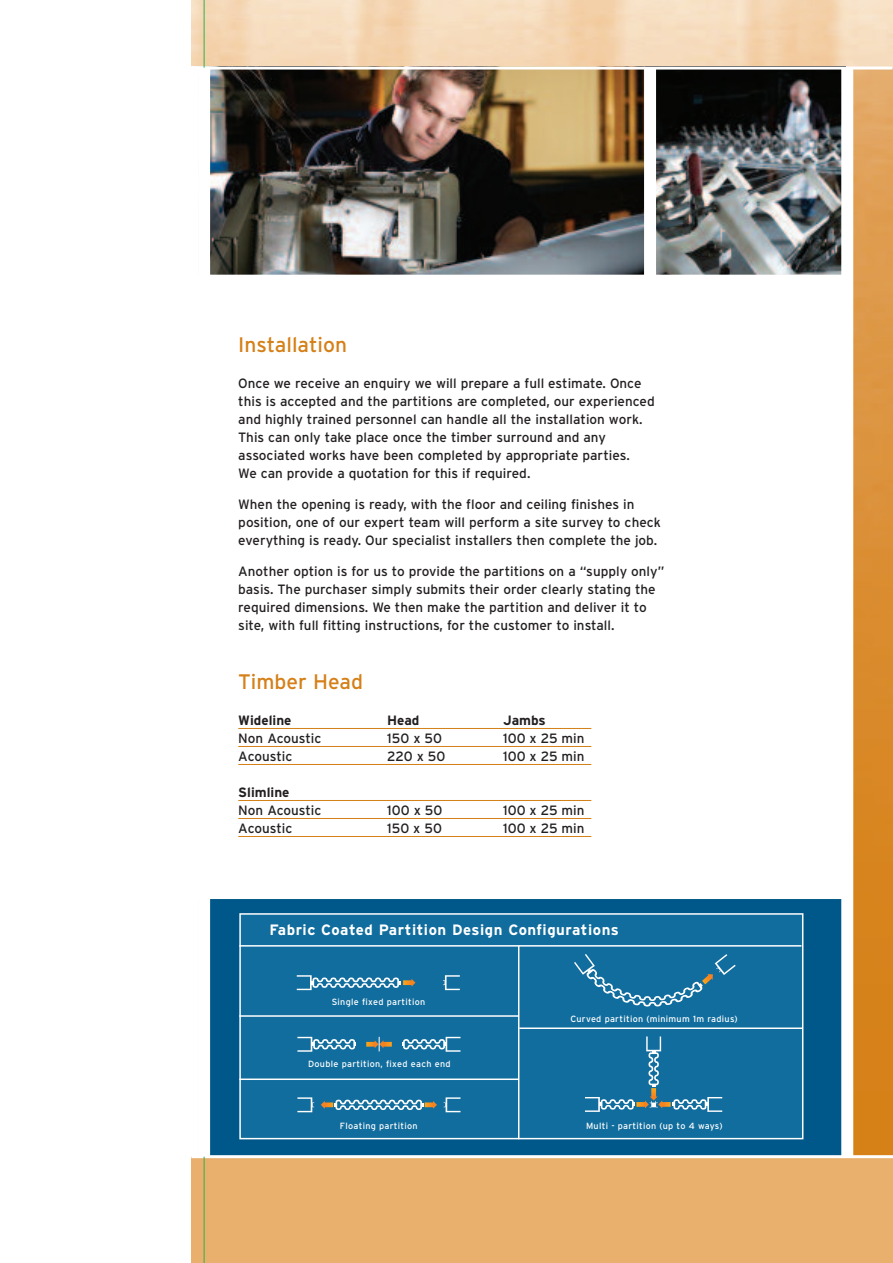
<style>
.page{position:relative;width:893px;height:1263px;background:#fff}
.page>*{position:absolute;margin:0;border:0;box-sizing:border-box;transform-origin:0 0}
.t1{font:21px "Interstate";color:#d58018}
.t2{font:700 15px "Interstate";letter-spacing:.035em;color:#fff}
.t3{font:13.5px/18px "Interstate";color:#231f20}
.t4{font:700 13.5px "Interstate";color:#231f20}
.t5{font:9px "Interstate";letter-spacing:.035em;color:#fff}
</style>
<div class="page">
<img style="left:191px;top:0;width:702px;height:1263px">
<img style="left:853px;top:69px;width:40px;height:1086px">
<div style="left:206px;top:894px;width:641px;height:263px;background:#005789"></div>
<div style="left:240px;top:914px;width:563px;height:224px;background:#116d9d"></div>
<div style="left:239px;top:913px;width:564px;height:226px;border:2px solid #fff"></div>
<div style="left:191px;top:283px;width:657px;height:611px;background:#fff"></div>
<hr style="left:238px;top:728px;width:353px;height:1px;background:#d58018">
<hr style="left:238px;top:746px;width:353px;height:1px;background:#d58018">
<hr style="left:238px;top:764px;width:353px;height:1px;background:#d58018">
<hr style="left:238px;top:800px;width:353px;height:1px;background:#d58018">
<hr style="left:238px;top:818px;width:353px;height:1px;background:#d58018">
<hr style="left:238px;top:836px;width:353px;height:1px;background:#d58018">
<hr style="left:518px;top:946px;width:1px;height:193px;background:#fff">
<hr style="left:239px;top:1078px;width:280px;height:2px;background:#fff">
<hr style="left:519px;top:1027px;width:283px;height:2px;background:#fff">
<hr style="left:239px;top:1015px;width:280px;height:2px;background:#fff">
<hr style="left:239px;top:945px;width:562px;height:1px;background:#fff">
<svg style="left:443px;top:975px;width:17px;height:15px"></svg>
<svg style="left:297px;top:975px;width:118px;height:15px"></svg>
<svg style="left:297px;top:1037px;width:59px;height:15px"></svg>
<svg style="left:402px;top:1037px;width:58px;height:15px"></svg>
<svg style="left:366px;top:1037px;width:26px;height:14px"></svg>
<svg style="left:297px;top:1097px;width:17px;height:15px"></svg>
<svg style="left:444px;top:1097px;width:16px;height:15px"></svg>
<svg style="left:321px;top:1100px;width:116px;height:10px"></svg>
<svg style="left:585px;top:1036px;width:137px;height:76px"></svg>
<svg style="left:574px;top:954px;width:162px;height:52px"></svg>
<img style="left:210px;top:70px;width:434px;height:205px">
<img style="left:656px;top:70px;width:185px;height:205px">
<div style="left:644px;top:68px;width:12px;height:216px;background:#fff"></div>
<div style="left:120px;top:887px;width:731px;height:12px;background:#fff"></div>
<div style="left:54px;top:275px;width:797px;height:12px;background:#fff"></div>
<hr style="left:191px;top:67px;width:701px;height:3px;background:#fff">
<hr style="left:191px;top:1155px;width:702px;height:3px;background:#fff">
<div style="left:841px;top:68px;width:12px;height:1089px;background:#fff"></div>
<hr style="left:204px;top:0;width:1px;height:1263px;background:#30b24a">
<div style="left:198px;top:68px;width:12px;height:1089px;background:#fff"></div>
<div style="left:187px;top:68px;width:12px;height:1089px;background:#fff"></div>
<h1 class="t1" style="left:238px;top:333px;width:110px">Installation</h1>
<p class="t3" style="left:238px;top:374px;width:418px">Once we receive an enquiry we will prepare a full estimate. Once this is accepted and the partitions are completed, our experienced and highly trained personnel can handle all the installation work.<br>This can only take place once the timber surround and any associated works have been completed by appropriate parties.<br>We can provide a quotation for this if required.</p>
<p class="t3" style="left:238px;top:495px;width:424px">When the opening is ready, with the floor and ceiling finishes in position, one of our expert team will perform a site survey to check everything is ready. Our specialist installers then complete the job.</p>
<p class="t3" style="left:238px;top:562px;width:428px">Another option is for us to provide the partitions on a “supply only” basis. The purchaser simply submits their order clearly stating the required dimensions. We then make the partition and deliver it to site, with full fitting instructions, for the customer to install.</p>
<h1 class="t1" style="left:238px;top:669px;width:126px">Timber Head</h1>
<p class="t4" style="left:238px;top:712px;width:55px">Wideline</p>
<p class="t4" style="left:387px;top:712px;width:34px">Head</p>
<p class="t4" style="left:503px;top:712px;width:44px">Jambs</p>
<p class="t3" style="left:238px;top:729px;width:85px">Non Acoustic</p>
<p class="t3" style="left:387px;top:729px;width:56px">150 x 50</p>
<p class="t3" style="left:503px;top:729px;width:83px">100 x 25 min</p>
<p class="t3" style="left:238px;top:747px;width:56px">Acoustic</p>
<p class="t3" style="left:387px;top:747px;width:60px">220 x 50</p>
<p class="t3" style="left:503px;top:747px;width:83px">100 x 25 min</p>
<p class="t4" style="left:238px;top:784px;width:53px">Slimline</p>
<p class="t3" style="left:238px;top:801px;width:85px">Non Acoustic</p>
<p class="t3" style="left:387px;top:801px;width:57px">100 x 50</p>
<p class="t3" style="left:503px;top:801px;width:83px">100 x 25 min</p>
<p class="t3" style="left:238px;top:819px;width:56px">Acoustic</p>
<p class="t3" style="left:387px;top:819px;width:56px">150 x 50</p>
<p class="t3" style="left:503px;top:819px;width:83px">100 x 25 min</p>
<p class="t2" style="left:269px;top:921px;width:351px">Fabric Coated Partition Design Configurations</p>
<p class="t5" style="left:332px;top:997px;width:95px">Single fixed partition</p>
<p class="t5" style="left:308px;top:1058px;width:144px">Double partition, fixed each end</p>
<p class="t5" style="left:570px;top:1013px;width:169px">Curved partition (minimum 1m radius)</p>
<p class="t5" style="left:340px;top:1120px;width:79px">Floating partition</p>
<p class="t5" style="left:586px;top:1120px;width:138px">Multi - partition (up to 4 ways)</p>
</div>
